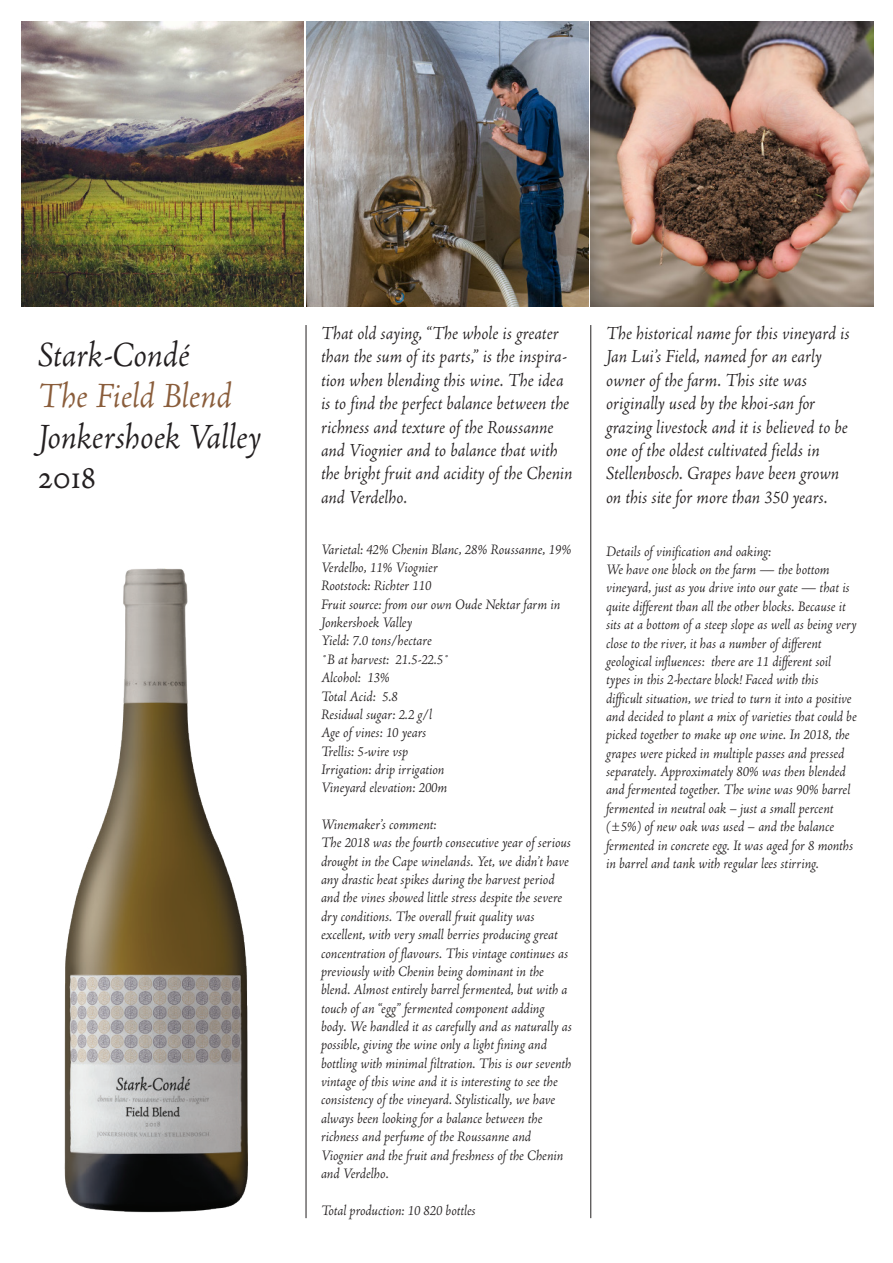
<style>
.page{position:relative;width:893px;height:1263px;background:#fff}
.page>*{position:absolute;margin:0;border:0;box-sizing:border-box;transform-origin:0 0}
.t1{font:italic 37.5px "Adobe Jenson";color:#231f20}
.t2{font:italic 37.5px "Adobe Jenson";color:#8a5d3b}
.t3{font:37.5px "Adobe Jenson Regular SC";color:#231f20}
.t4{font:italic 19.5px/23.4px "Adobe Jenson";color:#231f20}
.t5{font:italic 15.3px/18.3px "Adobe Jenson";color:#231f20}
</style>
<div class="page">
<img style="left:21px;top:21px;width:283px;height:285px">
<img style="left:306px;top:21px;width:283px;height:285px">
<img style="left:591px;top:21px;width:282px;height:285px">
<hr style="left:306px;top:325px;width:1px;height:893px;background:#231f20">
<hr style="left:590px;top:325px;width:1px;height:893px;background:#231f20">
<img style="left:64px;top:568px;width:184px;height:645px">
<h1 class="t1" style="left:38px;top:336px;width:154px">Stark-Condé</h1>
<h1 class="t2" style="left:38px;top:377px;width:196px">The Field Blend</h1>
<h1 class="t1" style="left:38px;top:418px;width:225px">Jonkershoek Valley</h1>
<h1 class="t3" style="left:38px;top:458px;width:60px">2018</h1>
<p class="t4" style="left:321px;top:322px;width:253px">That old saying, “The whole is greater than the sum of its parts,” is the inspira&shy;tion when blending this wine. The idea is to find the perfect balance between the richness and texture of the Roussanne and Viognier and to balance that with the bright fruit and acidity of the Chenin and Verdelho.</p>
<p class="t5" style="left:321px;top:541px;width:252px">Varietal: 42% Chenin Blanc, 28% Roussanne, 19%<br>Verdelho, 11% Viognier<br>Rootstock: Richter 110<br>Fruit source: from our own Oude Nektar farm in<br>Jonkershoek Valley<br>Yield: 7.0 tons/hectare<br>˚B at harvest: 21.5-22.5˚<br>Alcohol: 13%<br>Total Acid: 5.8<br>Residual sugar: 2.2 g/l<br>Age of vines: 10 years<br>Trellis: 5-wire vsp<br>Irrigation: drip irrigation<br>Vineyard elevation: 200m</p>
<p class="t5" style="left:321px;top:816px;width:252px">Winemaker’s comment:<br>The 2018 was the fourth consecutive year of serious drought in the Cape winelands. Yet, we didn’t have any drastic heat spikes during the harvest period and the vines showed little stress despite the severe dry conditions. The overall fruit quality was excellent, with very small berries producing great concentration of flavours. This vintage continues as previously with Chenin being dominant in the blend. Almost entirely barrel fermented, but with a touch of an “egg” fermented component adding body. We handled it as carefully and as naturally as possible, giving the wine only a light fining and bottling with minimal filtration. This is our seventh vintage of this wine and it is interesting to see the consistency of the vineyard. Stylistically, we have always been looking for a balance between the richness and perfume of the Roussanne and Viognier and the fruit and freshness of the Chenin and Verdelho.</p>
<p class="t5" style="left:321px;top:1202px;width:156px">Total production: 10 820 bottles</p>
<p class="t4" style="left:606px;top:322px;width:245px">The historical name for this vineyard is Jan Lui’s Field, named for an early owner of the farm. This site was originally used by the khoi-san for grazing livestock and it is believed to be one of the oldest cultivated fields in Stellenbosch. Grapes have been grown on this site for more than 350 years.</p>
<p class="t5" style="left:606px;top:543px;width:252px">Details of vinification and oaking:<br>We have one block on the farm — the bottom vineyard, just as you drive into our gate — that is quite different than all the other blocks. Because it sits at a bottom of a steep slope as well as being very close to the river, it has a number of different geological influences: there are 11 different soil types in this 2-hectare block! Faced with this difficult situation, we tried to turn it into a positive and decided to plant a mix of varieties that could be picked together to make up one wine. In 2018, the grapes were picked in multiple passes and pressed separately. Approximately 80% was then blended and fermented together. The wine was 90% barrel fermented in neutral oak – just a small percent (±5%) of new oak was used – and the balance fermented in concrete egg. It was aged for 8 months in barrel and tank with regular lees stirring.</p>
</div>
